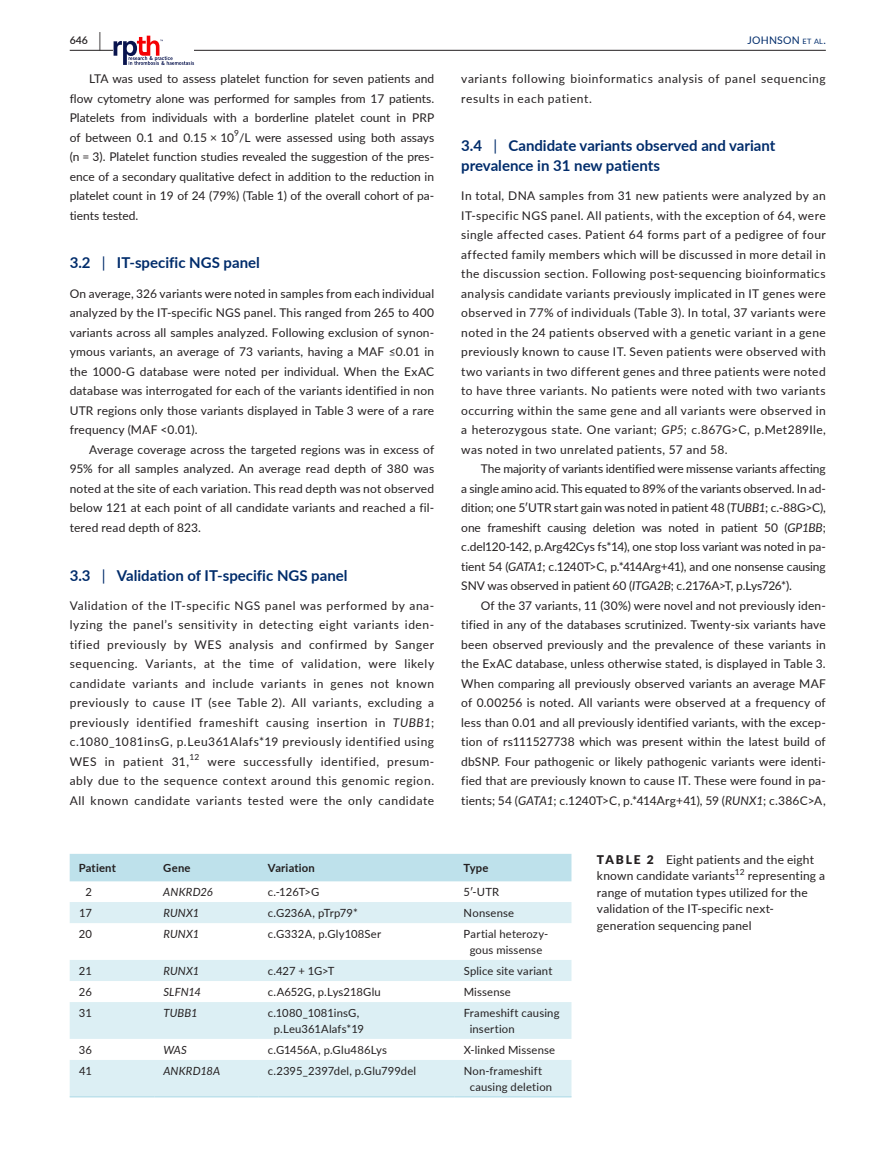
<style>
.page{position:relative;width:893px;height:1174px;background:#fff}
.page>*{position:absolute;margin:0;border:0;box-sizing:border-box;transform-origin:0 0}
.t1{font:700 15px/19.5px "Lato";color:#002c6b}
.t2{font:12px/19.5px "Lato";letter-spacing:.015em;color:#231f20;text-align:justify}
.t3{font:12px/19.5px "Lato";letter-spacing:.045em;color:#231f20}
.t4{font:11.25px/15.8px "Lato";letter-spacing:.015em;color:#231f20;text-align:center}
.t5{font:italic 11.25px "Lato";letter-spacing:.015em;color:#231f20}
.t6{font:700 11.25px "Lato";letter-spacing:.015em;color:#231f20}
.t7{font:10.5px "Lato";letter-spacing:.02em;color:#002c6b}
.t8{font:600 10.5px "Lato";color:#231f20}
.t9{font:8.4px "Lato";color:#231f20}
.s1{font-size:19.5px}
.s2{font-size:7.35px}
.s3{font-weight:400}
.s4{font-style:italic}
.s5{font-weight:900}
</style>
<div class="page">
<hr style="left:70px;top:50px;width:756px;height:1px;background:#231f20">
<svg style="left:114px;top:36px;width:80px;height:29px"></svg>
<div style="left:70px;top:854px;width:501px;height:27px;background:#bee1eb"></div>
<svg style="left:70px;top:902px;width:501px;height:194px;fill:#dceff4"></svg>
<hr style="left:70px;top:1096px;width:84px;height:1px;background:#bee1eb">
<hr style="left:154px;top:1096px;width:105px;height:1px;background:#bee1eb">
<hr style="left:259px;top:1096px;width:196px;height:1px;background:#bee1eb">
<hr style="left:455px;top:1096px;width:116px;height:1px;background:#bee1eb">
<p class="t8" style="left:70px;top:33px;width:33px">646 <span class="s1">|</span></p>
<p class="t7" style="left:748px;top:33px;width:80px">JOHNSON <span class="s2">et al</span>.</p>
<p class="t2" style="left:70px;top:68px;width:366px;text-indent:20px">LTA was used to assess platelet function for seven patients and flow cytometry alone was performed for samples from 17 patients.<br>Platelets from individuals with a borderline platelet count in PRP of between 0.1 and 0.15 × 10<sup>9</sup>/L were assessed using both assays (n = 3). Platelet function studies revealed the suggestion of the pres&shy;ence of a secondary qualitative defect in addition to the reduction in platelet count in 19 of 24 (79%) (Table 1) of the overall cohort of pa&shy;tients tested.</p>
<p class="t1" style="left:70px;top:252px;width:192px">3.2 <span class="s3">|</span> IT-specific NGS panel</p>
<p class="t2" style="left:70px;top:283px;width:366px">On average, 326 variants were noted in samples from each individual analyzed by the IT-specific NGS panel. This ranged from 265 to 400 variants across all samples analyzed. Following exclusion of synon&shy;ymous variants, an average of 73 variants, having a MAF ≤0.01 in the 1000-G database were noted per individual. When the ExAC database was interrogated for each of the variants identified in non UTR regions only those variants displayed in Table 3 were of a rare frequency (MAF &lt;0.01).</p>
<p class="t2" style="left:70px;top:439px;width:366px;text-indent:20px">Average coverage across the targeted regions was in excess of 95% for all samples analyzed. An average read depth of 380 was noted at the site of each variation. This read depth was not observed below 121 at each point of all candidate variants and reached a fil&shy;tered read depth of 823.</p>
<p class="t1" style="left:70px;top:564px;width:279px">3.3 <span class="s3">|</span> Validation of IT-specific NGS panel</p>
<p class="t2" style="left:70px;top:595px;width:366px">Validation of the IT-specific NGS panel was performed by ana&shy;lyzing the panel’s sensitivity in detecting eight variants iden&shy;tified previously by WES analysis and confirmed by Sanger sequencing. Variants, at the time of validation, were likely candidate variants and include variants in genes not known previously to cause IT (see Table 2). All variants, excluding a previously identified frameshift causing insertion in <span class="s4">TUBB1</span>; c.1080_1081insG, p.Leu361Alafs*19 previously identified using WES in patient 31,</p>
<p class="t3" style="left:461px;top:68px;width:366px">variants following bioinformatics analysis of panel sequencing results in each patient.</p>
<p class="t1" style="left:461px;top:135px;width:316px">3.4 <span class="s3">|</span> Candidate variants observed and variant prevalence in 31 new patients</p>
<p class="t2" style="left:461px;top:185px;width:366px">In total, DNA samples from 31 new patients were analyzed by an IT-specific NGS panel. All patients, with the exception of 64, were single affected cases. Patient 64 forms part of a pedigree of four affected family members which will be discussed in more detail in the discussion section. Following post-sequencing bioinformatics analysis candidate variants previously implicated in IT genes were observed in 77% of individuals (Table 3). In total, 37 variants were noted in the 24 patients observed with a genetic variant in a gene previously known to cause IT. Seven patients were observed with two variants in two different genes and three patients were noted to have three variants. No patients were noted with two variants occurring within the same gene and all variants were observed in a heterozygous state. One variant; <span class="s4">GP5</span>; c.867G&gt;C, p.Met289Ile, was noted in two unrelated patients, 57 and 58.</p>
<p class="t2" style="left:461px;top:458px;width:366px;text-indent:20px">The majority of variants identified were missense variants affecting a single amino acid. This equated to 89% of the variants observed. In ad&shy;dition; one 5′UTR start gain was noted in patient 48 (<span class="s4">TUBB1</span>; c.-88G&gt;C), one frameshift causing deletion was noted in patient 50 (<span class="s4">GP1BB</span>; c.del120-142, p.Arg42Cys fs*14), one stop loss variant was noted in pa&shy;tient 54 (<span class="s4">GATA1</span>; c.1240T&gt;C, p.*414Arg+41), and one nonsense causing SNV was observed in patient 60 (<span class="s4">ITGA2B</span>; c.2176A&gt;T, p.Lys726*).</p>
<p class="t2" style="left:461px;top:595px;width:366px;text-indent:20px">Of the 37 variants, 11 (30%) were novel and not previously iden&shy;tified in any of the databases scrutinized. Twenty-six variants have been observed previously and the prevalence of these variants in the ExAC database, unless otherwise stated, is displayed in Table 3.<br>When comparing all previously observed variants an average MAF of 0.00256 is noted. All variants were observed at a frequency of less than 0.01 and all previously identified variants, with the excep&shy;tion of rs111527738 which was present within the latest build of dbSNP. Four pathogenic or likely pathogenic variants were identi&shy;fied that are previously known to cause IT. These were found in pa&shy;tients; 54 (<span class="s4">GATA1</span>; c.1240T&gt;C, p.*414Arg+41), 59 (<span class="s4">RUNX1</span>; c.386C&gt;A,</p>
<p class="t9" style="left:189px;top:751px;width:12px">12</p>
<p class="t2" style="left:70px;top:751px;width:366px;text-indent:138px">were successfully identified, presum&shy;ably due to the sequence context around this genomic region.<br>All known candidate variants tested were the only candidate</p>
<p class="t6" style="left:79px;top:859px;width:39px">Patient</p>
<p class="t6" style="left:163px;top:859px;width:29px">Gene</p>
<p class="t6" style="left:268px;top:859px;width:49px">Variation</p>
<p class="t6" style="left:464px;top:859px;width:26px">Type</p>
<p class="t4" style="left:85px;top:883px;width:8px">2</p>
<p class="t5" style="left:163px;top:884px;width:51px">ANKRD26</p>
<p class="t4" style="left:268px;top:883px;width:53px">c.-126T&gt;G</p>
<p class="t4" style="left:464px;top:883px;width:37px">5′-UTR</p>
<p class="t4" style="left:79px;top:904px;width:14px">17</p>
<p class="t5" style="left:163px;top:905px;width:38px">RUNX1</p>
<p class="t4" style="left:268px;top:904px;width:92px">c.G236A, pTrp79*</p>
<p class="t4" style="left:464px;top:904px;width:52px">Nonsense</p>
<p class="t4" style="left:79px;top:925px;width:15px">20</p>
<p class="t5" style="left:163px;top:926px;width:38px">RUNX1</p>
<p class="t4" style="left:268px;top:925px;width:115px">c.G332A, p.Gly108Ser</p>
<p class="t4" style="left:464px;top:925px;width:86px">Partial heterozy&shy;gous missense</p>
<p class="t4" style="left:79px;top:962px;width:14px">21</p>
<p class="t5" style="left:163px;top:963px;width:38px">RUNX1</p>
<p class="t4" style="left:268px;top:962px;width:68px">c.427 + 1G&gt;T</p>
<p class="t4" style="left:464px;top:962px;width:90px">Splice site variant</p>
<p class="t4" style="left:79px;top:983px;width:14px">26</p>
<p class="t5" style="left:163px;top:984px;width:39px">SLFN14</p>
<p class="t4" style="left:268px;top:983px;width:115px">c.A652G, p.Lys218Glu</p>
<p class="t4" style="left:464px;top:983px;width:49px">Missense</p>
<p class="t4" style="left:79px;top:1004px;width:14px">31</p>
<p class="t5" style="left:163px;top:1005px;width:36px">TUBB1</p>
<p class="t4" style="left:268px;top:1004px;width:98px">c.1080_1081insG, p.Leu361Alafs*19</p>
<p class="t4" style="left:470px;top:1004px;width:91px;text-align:left;text-indent:-6px">Frameshift causing insertion</p>
<p class="t4" style="left:79px;top:1041px;width:15px">36</p>
<p class="t5" style="left:163px;top:1041px;width:25px">WAS</p>
<p class="t4" style="left:268px;top:1041px;width:121px">c.G1456A, p.Glu486Lys</p>
<p class="t4" style="left:464px;top:1041px;width:93px">X-linked Missense</p>
<p class="t4" style="left:79px;top:1062px;width:14px">41</p>
<p class="t5" style="left:163px;top:1063px;width:58px">ANKRD18A</p>
<p class="t4" style="left:268px;top:1062px;width:150px">c.2395_2397del, p.Glu799del</p>
<p class="t4" style="left:470px;top:1062px;width:84px;text-align:left;text-indent:-6px">Non-frameshift causing deletion</p>
<p class="t2" style="left:597px;top:850px;width:219px;line-height:16.5px"><span class="s5">TABLE 2</span> Eight patients and the eight known candidate variants</p>
<p class="t9" style="left:735px;top:865px;width:11px">12</p>
<p class="t2" style="left:597px;top:867px;width:230px;line-height:16.5px;text-align:left;text-indent:151px">representing a range of mutation types utilized for the validation of the IT-specific next&shy;generation sequencing panel</p>
</div>
